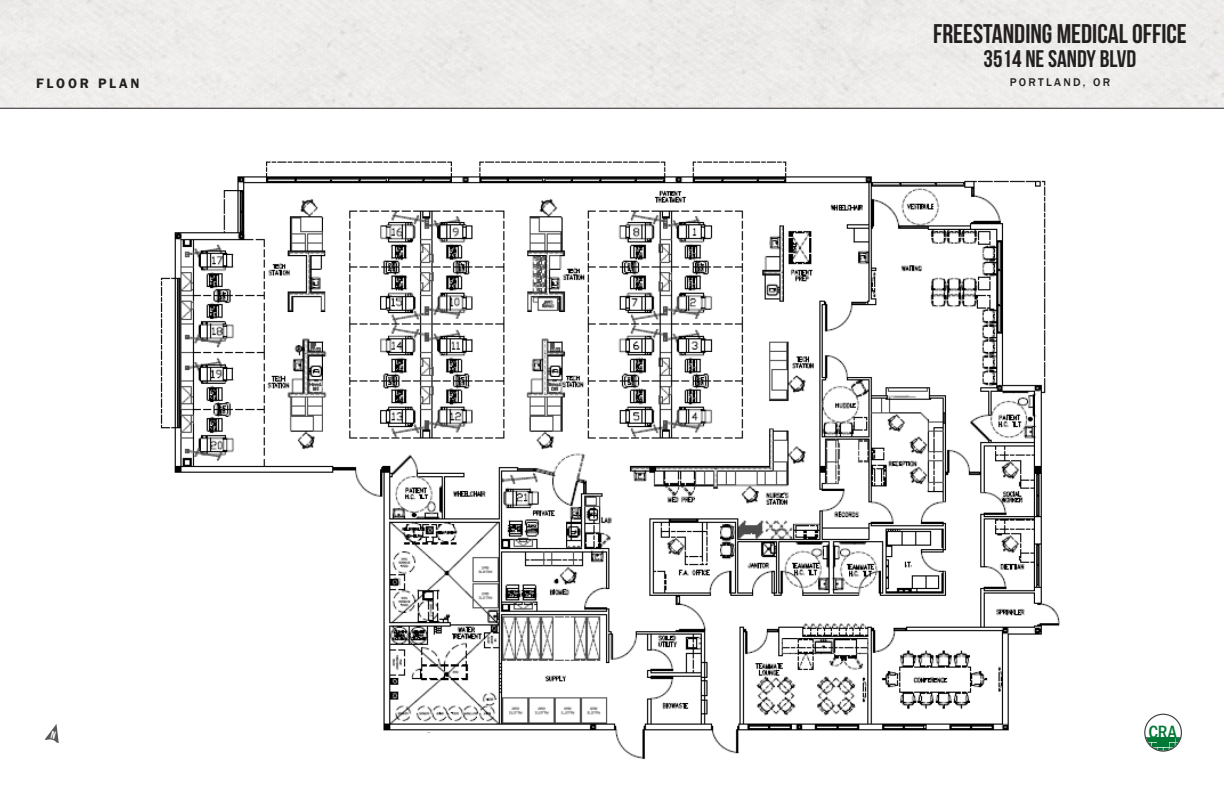
<style>
.page{position:relative;width:1224px;height:792px;background:#fff}
.page>*{position:absolute;margin:0;border:0;box-sizing:border-box;transform-origin:0 0}
.t1{font:27px "Bebas Neue";color:#231f20}
.t2{font:24px "Bebas Neue";color:#231f20}
.t3{font:500 condensed 18.5px "Franklin Gothic";color:#007836}
.t4{font:600 14px "Franklin Gothic";letter-spacing:.2em;color:#231f20}
.t5{font:500 11.5px "Franklin Gothic";letter-spacing:.2em;color:#231f20}
.s1{font-size:18.3px}
</style>
<div class="page">
<hr style="left:0;top:108px;width:1224px;height:1px;background:#231f20">
<img style="left:160px;top:161px;width:900px;height:599px">
<svg style="left:1144px;top:714px;width:38px;height:38px"></svg>
<div style="left:155px;top:734px;width:293px;height:45px;background:#fff"></div>
<div style="left:850px;top:743px;width:231px;height:36px;background:#fff"></div>
<svg style="left:45px;top:724px;width:14px;height:19px"></svg>
<p class="t4" style="left:36px;top:75px;width:105px">FLOOR PLAN</p>
<p class="t1" style="left:933px;top:19px;width:255px">FREESTANDING MEDICAL OFFICE</p>
<p class="t2" style="left:984px;top:46px;width:154px">3514 NE SANDY BLVD</p>
<p class="t5" style="left:1010px;top:75px;width:102px">PORTLAND, OR</p>
<p class="t3" style="left:1149px;top:720px;width:30px"><span class="s1">C</span>RA</p>
</div>
